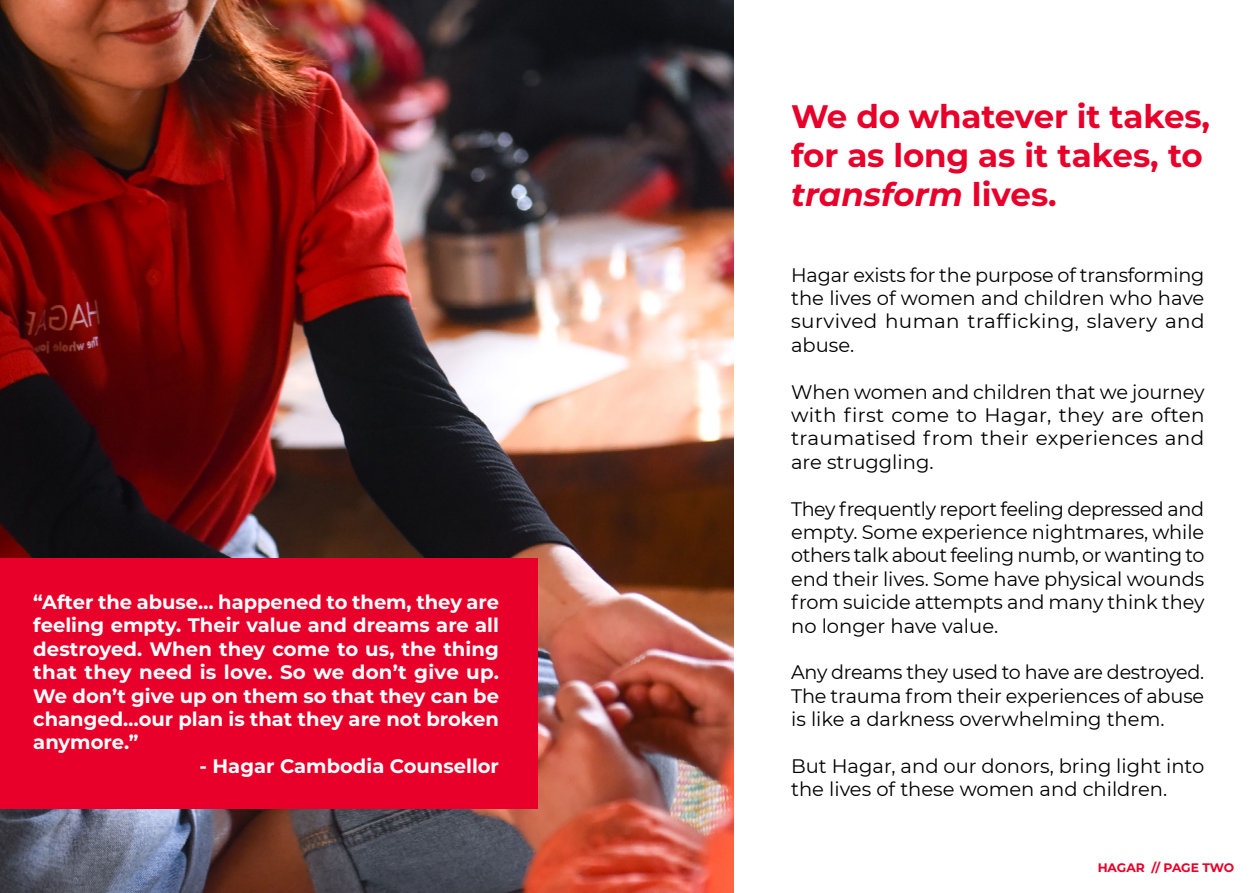
<style>
.page{position:relative;width:1259px;height:893px;background:#fff}
.page>*{position:absolute;margin:0;border:0;box-sizing:border-box;transform-origin:0 0}
.t1{font:100 32.55px/39px "Montserrat";letter-spacing:-.005em;color:#e8002a}
.t2{font:19.5px/23.4px "Montserrat";color:#000;text-align:justify}
.t3{font:100 19.5px/23.4px "Montserrat";color:#fff;text-align:justify}
.t4{font:100 12.3px "Montserrat";letter-spacing:-.015em;color:#e8002a}
.s1{font-style:italic}
</style>
<div class="page">
<img style="left:0;top:0;width:733px;height:893px">
<div style="left:0;top:558px;width:537px;height:250px;background:#e8002a"></div>
<p class="t3" style="left:33px;top:590px;width:467px">“After the abuse… happened to them, they are feeling empty. Their value and dreams are all destroyed. When they come to us, the thing that they need is love. So we don’t give up.<br>We don’t give up on them so that they can be changed…our plan is that they are not broken anymore.”</p>
<p class="t3" style="left:199px;top:754px;width:301px">- Hagar Cambodia Counsellor</p>
<h1 class="t1" style="left:791px;top:96px;width:420px">We do whatever it takes, for as long as it takes, to <span class="s1">transform</span> lives.</h1>
<p class="t2" style="left:791px;top:262px;width:415px">Hagar exists for the purpose of transforming the lives of women and children who have survived human trafficking, slavery and abuse.</p>
<p class="t2" style="left:791px;top:379px;width:415px">When women and children that we journey with first come to Hagar, they are often traumatised from their experiences and are struggling.</p>
<p class="t2" style="left:791px;top:496px;width:415px">They frequently report feeling depressed and empty. Some experience nightmares, while others talk about feeling numb, or wanting to end their lives. Some have physical wounds from suicide attempts and many think they no longer have value.</p>
<p class="t2" style="left:791px;top:660px;width:414px">Any dreams they used to have are destroyed.<br>The trauma from their experiences of abuse is like a darkness overwhelming them.</p>
<p class="t2" style="left:791px;top:754px;width:415px">But Hagar, and our donors, bring light into the lives of these women and children.</p>
<p class="t4" style="left:1097px;top:859px;width:138px">HAGAR // PAGE TWO</p>
</div>
